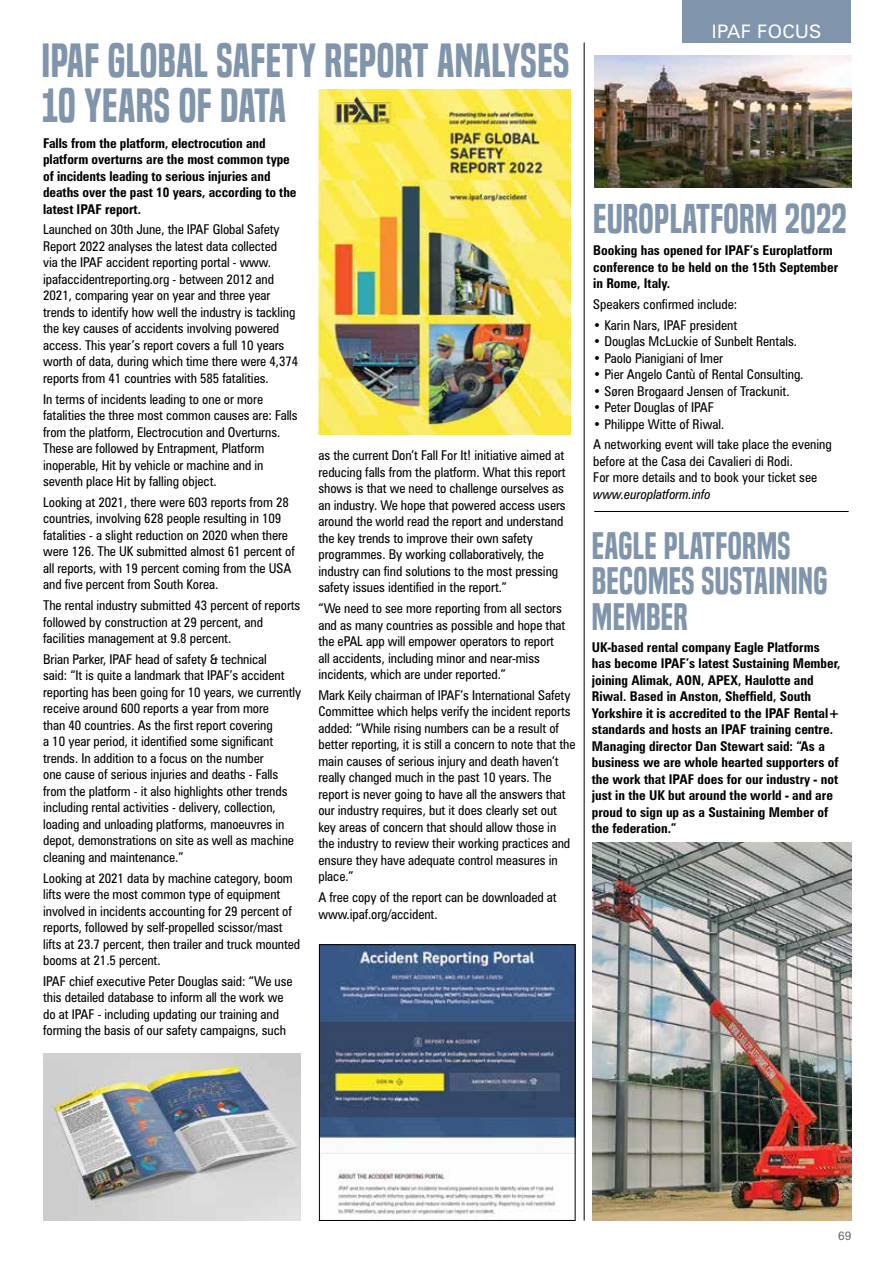
<style>
.page{position:relative;width:893px;height:1263px;background:#fff}
.page>*{position:absolute;margin:0;border:0;box-sizing:border-box;transform-origin:0 0}
.t1{font:44.7px/44.4px "Built Titling Sb";letter-spacing:.01em;color:#8094ac}
.t2{font:38.7px "Built Titling Sb";letter-spacing:.01em;color:#8094ac}
.t3{font:35.7px/35.4px "Built Titling Sb";letter-spacing:.01em;color:#8094ac}
.t4{font:18.6px "Zurich BT";letter-spacing:.02em;color:#fff}
.t5{font:condensed 13.5px/16.5px "Zurich BT";letter-spacing:-.005em;color:#000}
.t6{font:700 condensed 13.5px/16.5px "Zurich BT";color:#000}
.t7{font:italic condensed 13.5px "Zurich BT";color:#000}
.t8{font:12px "Zurich BT";color:#6d6e71}
</style>
<div class="page">
<img style="left:321px;top:946px;width:252px;height:273px">
<div style="left:319px;top:944px;width:256px;height:277px;border:1px solid #000"></div>
<div style="left:683px;top:0;width:168px;height:43px;background:#8094ac"></div>
<hr style="left:594px;top:511px;width:255px;height:1px;background:#000">
<hr style="left:584px;top:43px;width:1px;height:1177px;background:#000">
<img style="left:592px;top:842px;width:259px;height:378px">
<img style="left:594px;top:56px;width:257px;height:131px">
<img style="left:44px;top:1053px;width:256px;height:167px">
<img style="left:317px;top:89px;width:254px;height:346px">
<h1 class="t1" style="left:41px;top:39px;width:530px">IPAF GLOBAL SAFETY REPORT ANALYSES<br>10 YEARS OF DATA</h1>
<p class="t6" style="left:43px;top:134px;width:255px">Falls from the platform, electrocution and platform overturns are the most common type of incidents leading to serious injuries and deaths over the past 10 years, according to the latest IPAF report.</p>
<p class="t5" style="left:43px;top:221px;width:257px">Launched on 30th June, the IPAF Global Safety Report 2022 analyses the latest data collected<br>via the IPAF accident reporting portal - www. ipafaccidentreporting.org - between 2012 and 2021, comparing year on year and three year trends to identify how well the industry is tackling the key causes of accidents involving powered access. This year’s report covers a full 10 years worth of data, during which time there were 4,374 reports from 41 countries with 585 fatalities.</p>
<p class="t5" style="left:43px;top:390px;width:256px">In terms of incidents leading to one or more fatalities the three most common causes are: Falls from the platform, Electrocution and Overturns.<br>These are followed by Entrapment, Platform inoperable, Hit by vehicle or machine and in seventh place Hit by falling object.</p>
<p class="t5" style="left:43px;top:494px;width:253px">Looking at 2021, there were 603 reports from 28 countries, involving 628 people resulting in 109 fatalities - a slight reduction on 2020 when there were 126. The UK submitted almost 61 percent of all reports, with 19 percent coming from the USA and five percent from South Korea.</p>
<p class="t5" style="left:43px;top:597px;width:259px">The rental industry submitted 43 percent of reports followed by construction at 29 percent, and facilities management at 9.8 percent.</p>
<p class="t5" style="left:43px;top:651px;width:260px">Brian Parker, IPAF head of safety &amp; technical<br>said: “It is quite a landmark that IPAF’s accident reporting has been going for 10 years, we currently receive around 600 reports a year from more<br>than 40 countries. As the first report covering<br>a 10 year period, it identified some significant trends. In addition to a focus on the number<br>one cause of serious injuries and deaths - Falls from the platform - it also highlights other trends including rental activities - delivery, collection, loading and unloading platforms, manoeuvres in depot, demonstrations on site as well as machine cleaning and maintenance.”</p>
<p class="t5" style="left:43px;top:869px;width:259px">Looking at 2021 data by machine category, boom lifts were the most common type of equipment involved in incidents accounting for 29 percent of reports, followed by self-propelled scissor/mast lifts at 23.7 percent, then trailer and truck mounted booms at 21.5 percent.</p>
<p class="t5" style="left:43px;top:973px;width:251px">IPAF chief executive Peter Douglas said: “We use this detailed database to inform all the work we do at IPAF - including updating our training and forming the basis of our safety campaigns, such</p>
<p class="t5" style="left:318px;top:447px;width:249px">as the current Don’t Fall For It! initiative aimed at reducing falls from the platform. What this report shows is that we need to challenge ourselves as an industry. We hope that powered access users around the world read the report and understand the key trends to improve their own safety programmes. By working collaboratively, the industry can find solutions to the most pressing safety issues identified in the report.”</p>
<p class="t5" style="left:318px;top:600px;width:248px">“We need to see more reporting from all sectors and as many countries as possible and hope that the ePAL app will empower operators to report all accidents, including minor and near-miss incidents, which are under reported.”</p>
<p class="t5" style="left:318px;top:687px;width:259px">Mark Keily chairman of IPAF’s International Safety Committee which helps verify the incident reports added: “While rising numbers can be a result of better reporting, it is still a concern to note that the main causes of serious injury and death haven’t really changed much in the past 10 years. The report is never going to have all the answers that our industry requires, but it does clearly set out key areas of concern that should allow those in the industry to review their working practices and ensure they have adequate control measures in place.”</p>
<p class="t5" style="left:318px;top:889px;width:240px">A free copy of the report can be downloaded at www.ipaf.org/accident.</p>
<h3 class="t4" style="left:712px;top:20px;width:111px">IPAF FOCUS</h3>
<h2 class="t2" style="left:593px;top:195px;width:255px">EUROPLATFORM 2022</h2>
<p class="t6" style="left:593px;top:242px;width:246px">Booking has opened for IPAF’s Europlatform conference to be held on the 15th September in Rome, Italy.</p>
<p class="t5" style="left:593px;top:296px;width:146px">Speakers confirmed include:</p>
<p class="t5" style="left:593px;top:316px;width:146px">• Karin Nars, IPAF president</p>
<p class="t5" style="left:593px;top:333px;width:205px">• Douglas McLuckie of Sunbelt Rentals.</p>
<p class="t5" style="left:593px;top:349px;width:131px">• Paolo Pianigiani of Imer</p>
<p class="t5" style="left:593px;top:366px;width:212px">• Pier Angelo Cantù of Rental Consulting.</p>
<p class="t5" style="left:593px;top:382px;width:198px">• Søren Brogaard Jensen of Trackunit.</p>
<p class="t5" style="left:593px;top:399px;width:122px">• Peter Douglas of IPAF</p>
<p class="t5" style="left:593px;top:413px;width:240px;line-height:20.7px">• Philippe Witte of Riwal.<br>A networking event will take place the evening</p>
<p class="t5" style="left:593px;top:453px;width:225px">before at the Casa dei Cavalieri di Rodi.<br>For more details and to book your ticket see</p>
<p class="t7" style="left:593px;top:486px;width:119px">www.europlatform.info</p>
<h3 class="t3" style="left:592px;top:528px;width:237px">EAGLE PLATFORMS<br>BECOMES SUSTAINING<br>MEMBER</h3>
<p class="t6" style="left:592px;top:639px;width:250px">UK-based rental company Eagle Platforms has become IPAF’s latest Sustaining Member, joining Alimak, AON, APEX, Haulotte and Riwal. Based in Anston, Sheffield, South Yorkshire it is accredited to the IPAF Rental+ standards and hosts an IPAF training centre.<br>Managing director Dan Stewart said: “As a business we are whole hearted supporters of the work that IPAF does for our industry - not just in the UK but around the world - and are proud to sign up as a Sustaining Member of the federation.”</p>
<p class="t8" style="left:838px;top:1229px;width:15px">69</p>
</div>
